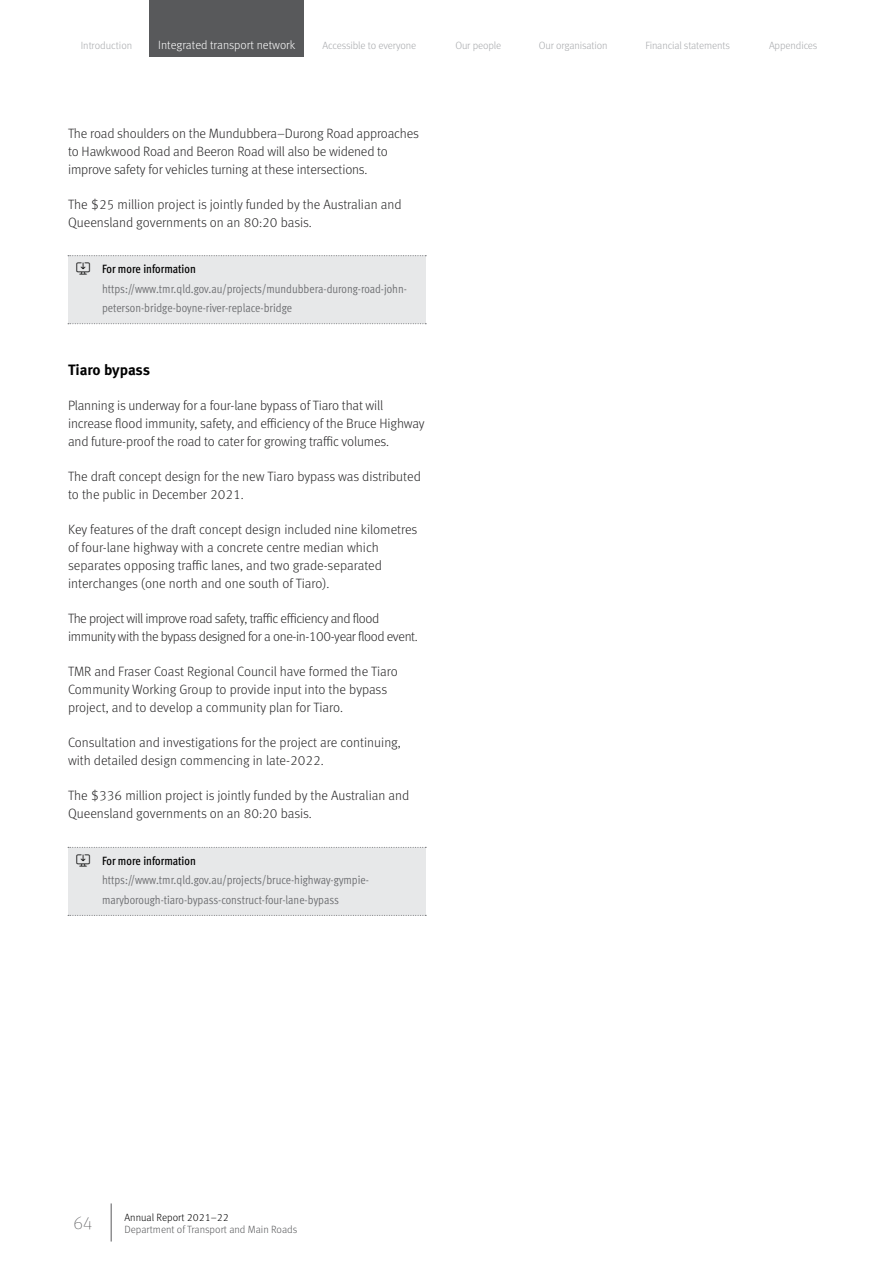
<style>
.page{position:relative;width:893px;height:1263px;background:#fff}
.page>*{position:absolute;margin:0;border:0;box-sizing:border-box;transform-origin:0 0}
.t1{font:100 18px "Meta Pro";color:#58595b}
.Heading_3_-_2022{font:700 15px "Meta Pro";letter-spacing:-.01em;color:#000}
.Normal_-_2022{font:300 13.5px/18px "Meta Pro";letter-spacing:-.005em;color:#292829}
.Normal_-_2022-2{font:300 13.5px/18px "Meta Pro";letter-spacing:-.03em;color:#292829}
.t2{font:12px/19.5px "Meta Pro Cond Norm";color:#6d6e71}
.t3{font:300 12px "Meta Pro";color:#fff}
.t4{font:300 10.5px "Meta Pro";letter-spacing:-.01em;color:#a7a9ac}
.t5{font:300 10.5px "Meta Pro";color:#58595b}
.t6{font:300 10.5px "Meta Pro";color:#010101}
.s1{font-family:"Meta Pro";font-weight:500;font-stretch:condensed;color:#000}
</style>
<div class="page">
<div style="left:150px;top:0;width:154px;height:57px;background:#58595b"></div>
<hr style="left:111px;top:1203px;width:1px;height:38px;background:#58595b">
<div style="left:68px;top:256px;width:357px;height:68px;background:#e7e8e9"></div>
<svg style="left:68px;top:323px;width:358px;height:1px"></svg>
<svg style="left:68px;top:255px;width:358px;height:1px"></svg>
<div style="left:68px;top:847px;width:357px;height:68px;background:#e7e8e9"></div>
<svg style="left:68px;top:915px;width:358px;height:1px"></svg>
<svg style="left:68px;top:847px;width:358px;height:1px"></svg>
<p class="t4" style="left:81px;top:38px;width:53px">Introduction</p>
<p class="t3" style="left:158px;top:37px;width:139px">Integrated transport network</p>
<p class="t4" style="left:323px;top:38px;width:95px">Accessible to everyone</p>
<p class="t4" style="left:455px;top:38px;width:47px">Our people</p>
<p class="t4" style="left:539px;top:38px;width:70px">Our organisation</p>
<p class="t4" style="left:645px;top:38px;width:86px">Financial statements</p>
<p class="t4" style="left:769px;top:38px;width:50px">Appendices</p>
<p class="Normal_-_2022" style="left:68px;top:123px;width:353px">The road shoulders on the Mundubbera–Durong Road approaches to Hawkwood Road and Beeron Road will also be widened to improve safety for vehicles turning at these intersections.</p>
<p class="Normal_-_2022" style="left:68px;top:194px;width:335px">The $25 million project is jointly funded by the Australian and<br>Queensland governments on an 80:20 basis.</p>
<p class="t2" style="left:102px;top:259px;width:306px"><span class="s1">For more information </span>https://www.tmr.qld.gov.au/projects/mundubbera-durong-road-john&shy;peterson-bridge-boyne-river-replace-bridge</p>
<p class="Heading_3_-_2022" style="left:68px;top:358px;width:84px">Tiaro bypass</p>
<p class="Normal_-_2022" style="left:68px;top:396px;width:358px">Planning is underway for a four-lane bypass of Tiaro that will increase flood immunity, safety, and efficiency of the Bruce Highway and future-proof the road to cater for growing traffic volumes.</p>
<p class="Normal_-_2022" style="left:68px;top:467px;width:354px">The draft concept design for the new Tiaro bypass was distributed to the public in December 2021.</p>
<p class="Normal_-_2022" style="left:68px;top:520px;width:351px">Key features of the draft concept design included nine kilometres of four-lane highway with a concrete centre median which separates opposing traffic lanes, and two grade-separated interchanges (one north and one south of Tiaro).</p>
<p class="Normal_-_2022-2" style="left:68px;top:609px;width:351px">The project will improve road safety, traffic efficiency and flood immunity with the bypass designed for a one-in-100-year flood event.</p>
<p class="Normal_-_2022" style="left:68px;top:662px;width:331px">TMR and Fraser Coast Regional Council have formed the Tiaro<br>Community Working Group to provide input into the bypass project, and to develop a community plan for Tiaro.</p>
<p class="Normal_-_2022" style="left:68px;top:733px;width:334px">Consultation and investigations for the project are continuing, with detailed design commencing in late-2022.</p>
<p class="Normal_-_2022" style="left:68px;top:786px;width:343px">The $336 million project is jointly funded by the Australian and<br>Queensland governments on an 80:20 basis.</p>
<p class="t2" style="left:102px;top:850px;width:268px"><span class="s1">For more information </span>https://www.tmr.qld.gov.au/projects/bruce-highway-gympie&shy;maryborough-tiaro-bypass-construct-four-lane-bypass</p>
<h1 class="t1" style="left:74px;top:1211px;width:20px">64</h1>
<p class="t6" style="left:125px;top:1209px;width:106px">Annual Report 2021–22</p>
<p class="t5" style="left:125px;top:1222px;width:174px">Department of Transport and Main Roads</p>
</div>
